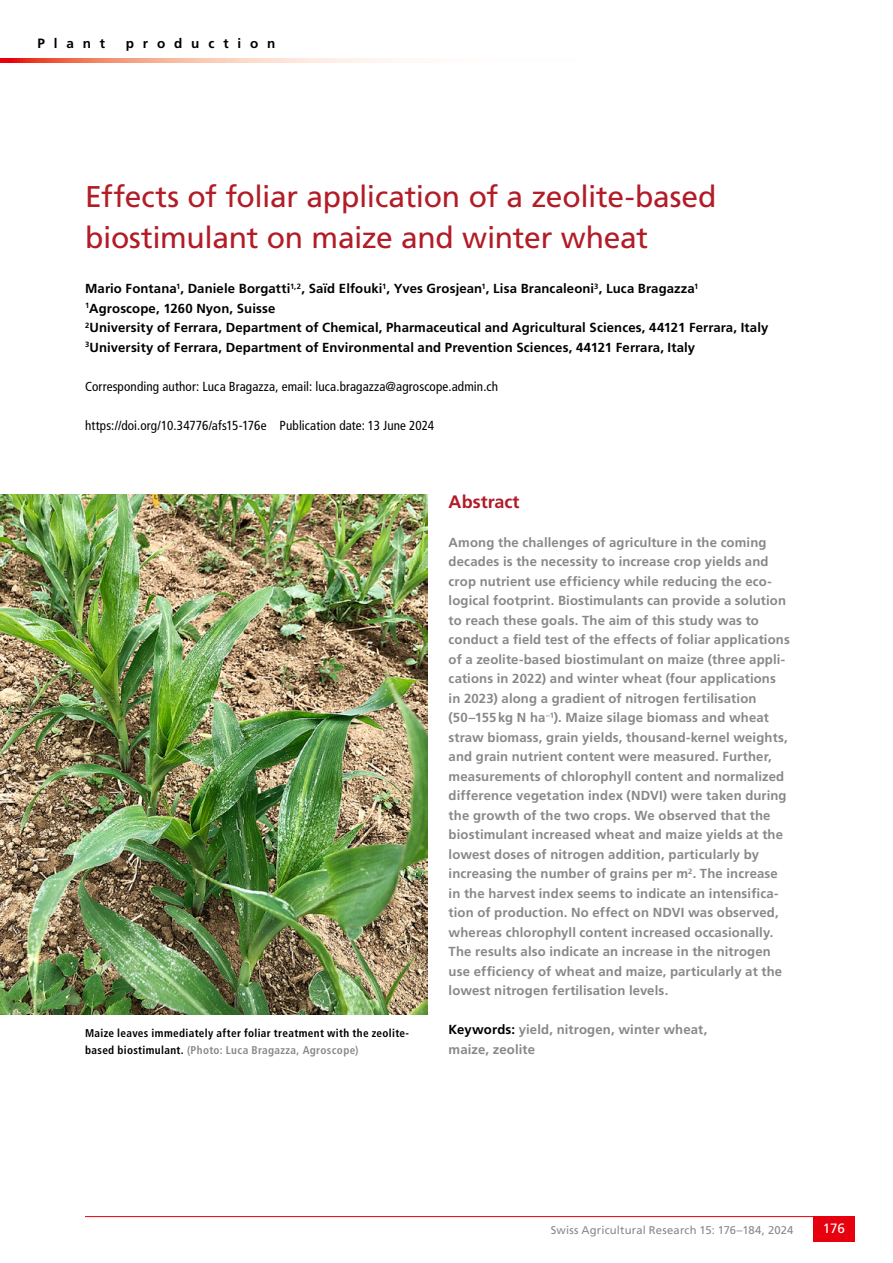
<style>
.page{position:relative;width:893px;height:1263px;background:#fff}
.page>*{position:absolute;margin:0;border:0;box-sizing:border-box;transform-origin:0 0}
.t1{font:30px/40.5px "Frutiger LT Std";letter-spacing:-.01em;color:#b21c27}
.t2{font:700 18px "Frutiger LT Std";color:#b21c27}
.t3{font:700 13.5px "Frutiger LT Std";letter-spacing:.655em;color:#000}
.t4{font:13.5px "Frutiger LT Std";color:#fff}
.t5{font:700 13.2px/19.5px "Frutiger LT Std";letter-spacing:.01em;color:#878988}
.t6{font:700 13.2px/19.5px "Frutiger LT Std";letter-spacing:.01em;color:#000}
.t7{font:condensed 13.2px "Frutiger LT Std";letter-spacing:.01em;color:#000}
.t8{font:700 condensed 11.25px/16.5px "Frutiger LT Std";letter-spacing:.03em;color:#000}
.t9{font:11.25px "Frutiger LT Std";letter-spacing:.015em;color:#878988}
.s1{color:#878988}
.s2{color:#000}
</style>
<div class="page">
<svg style="left:0;top:58px;width:403px;height:5px;background:#f6b09e"></svg>
<hr style="left:85px;top:1216px;width:770px;height:1px;background:#e7000e">
<div style="left:813px;top:1216px;width:42px;height:26px;background:#e7000e"></div>
<img style="left:0;top:494px;width:427px;height:521px">
<p class="t3" style="left:38px;top:36px;width:69px">Plant</p>
<p class="t3" style="left:126px;top:36px;width:151px">production</p>
<h1 class="t1" style="left:85px;top:177px;width:633px">Effects of foliar application of a zeolite-based biostimulant on maize and winter wheat</h1>
<p class="t6" style="left:85px;top:279px;width:685px">Mario Fontana<sup>1</sup>, Daniele Borgatti<sup>1,2</sup>, Saïd Elfouki<sup>1</sup>, Yves Grosjean<sup>1</sup>, Lisa Brancaleoni<sup>3</sup>, Luca Bragazza<sup>1<br>1</sup>Agroscope, 1260 Nyon, Suisse<br><sup>2</sup>University of Ferrara, Department of Chemical, Pharmaceutical and Agricultural Sciences, 44121 Ferrara, Italy <sup>3</sup>University of Ferrara, Department of Environmental and Prevention Sciences, 44121 Ferrara, Italy</p>
<p class="t7" style="left:85px;top:378px;width:414px">Corresponding author: Luca Bragazza, email: luca.bragazza@agroscope.admin.ch</p>
<p class="t7" style="left:85px;top:417px;width:351px">https://doi.org/10.34776/afs15-176e Publication date: 13 June 2024</p>
<p class="t8" style="left:85px;top:1025px;width:326px">Maize leaves immediately after foliar treatment with the zeolite&shy;based biostimulant. <span class="s1">(Photo: Luca Bragazza, Agroscope)</span></p>
<h2 class="t2" style="left:449px;top:491px;width:72px">Abstract</h2>
<p class="t5" style="left:449px;top:532px;width:343px">Among the challenges of agriculture in the coming decades is the necessity to increase crop yields and crop nutrient use efficiency while reducing the eco&shy;logical footprint. Biostimulants can provide a solution to reach these goals. The aim of this study was to conduct a field test of the effects of foliar applications of a zeolite-based biostimulant on maize (three appli&shy;cations in 2022) and winter wheat (four applications in 2023) along a gradient of nitrogen fertilisation (50–155kg N ha<sup>–1</sup>). Maize silage biomass and wheat straw biomass, grain yields, thousand-kernel weights, and grain nutrient content were measured. Further, measurements of chlorophyll content and normalized difference vegetation index (NDVI) were taken during the growth of the two crops. We observed that the biostimulant increased wheat and maize yields at the lowest doses of nitrogen addition, particularly by increasing the number of grains per m<sup>2</sup>. The increase in the harvest index seems to indicate an intensifica&shy;tion of production. No effect on NDVI was observed, whereas chlorophyll content increased occasionally.<br>The results also indicate an increase in the nitrogen use efficiency of wheat and maize, particularly at the lowest nitrogen fertilisation levels.</p>
<p class="t5" style="left:449px;top:1020px;width:260px"><span class="s2">Keywords:</span> yield, nitrogen, winter wheat, maize, zeolite</p>
<p class="t9" style="left:551px;top:1223px;width:244px">Swiss Agricultural Research 15: 176–184, 2024</p>
<p class="t4" style="left:823px;top:1221px;width:23px">176</p>
</div>
